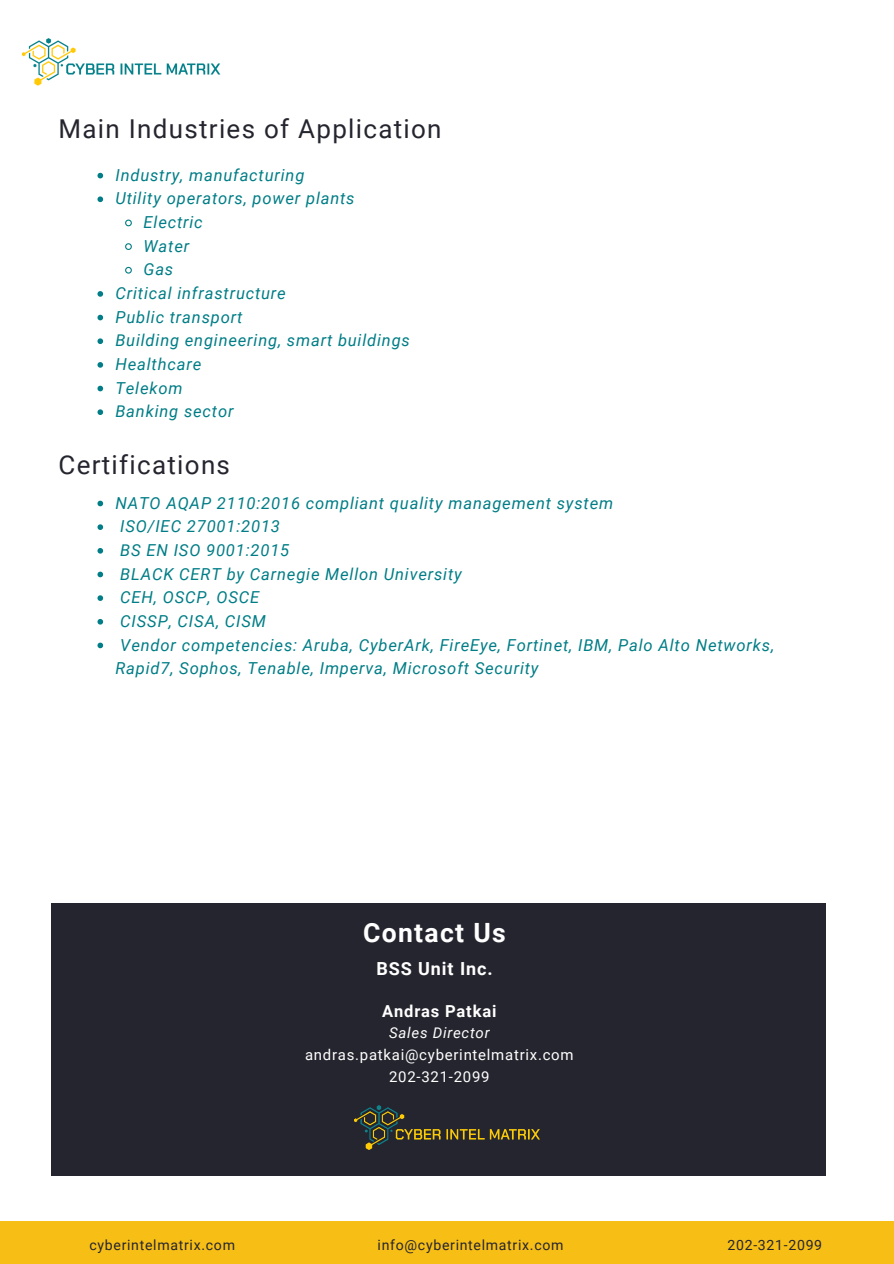
<style>
.page{position:relative;width:894px;height:1264px;background:#fff}
.page>*{position:absolute;margin:0;border:0;box-sizing:border-box;transform-origin:0 0}
.t1{font:700 26.55px "Roboto";letter-spacing:.05em;color:#fff}
.t2{font:25.95px "Roboto";letter-spacing:.05em;color:#25252f}
.t3{font:700 18px "Roboto";letter-spacing:.05em;color:#fff}
.t4{font:italic 16.5px/23.7px "Roboto";letter-spacing:.05em;color:#007d86}
.t5{font:700 16.5px "Roboto";letter-spacing:.05em;color:#fff}
.t6{font:15px/21.8px "Roboto";letter-spacing:.05em;color:#fff;text-align:center}
.t7{font:italic 15px "Roboto";letter-spacing:.05em;color:#fff}
.t8{font:14.1px "Roboto";letter-spacing:.05em;color:#25252f}
</style>
<div class="page">
<img style="left:21px;top:38px;width:200px;height:48px">
<div style="left:0;top:1220px;width:893px;height:43px;background:#f7be16"></div>
<svg style="left:97px;top:173px;width:6px;height:5px"></svg>
<svg style="left:97px;top:196px;width:6px;height:6px"></svg>
<svg style="left:125px;top:219px;width:7px;height:8px"></svg>
<svg style="left:125px;top:243px;width:7px;height:7px"></svg>
<svg style="left:125px;top:266px;width:7px;height:8px"></svg>
<svg style="left:97px;top:291px;width:6px;height:6px"></svg>
<svg style="left:97px;top:315px;width:6px;height:5px"></svg>
<svg style="left:97px;top:338px;width:6px;height:6px"></svg>
<svg style="left:97px;top:362px;width:6px;height:6px"></svg>
<svg style="left:97px;top:386px;width:6px;height:5px"></svg>
<svg style="left:97px;top:409px;width:6px;height:6px"></svg>
<svg style="left:97px;top:500px;width:6px;height:6px"></svg>
<svg style="left:97px;top:524px;width:6px;height:6px"></svg>
<svg style="left:97px;top:548px;width:6px;height:5px"></svg>
<svg style="left:97px;top:571px;width:6px;height:6px"></svg>
<svg style="left:97px;top:595px;width:6px;height:6px"></svg>
<svg style="left:97px;top:619px;width:6px;height:5px"></svg>
<svg style="left:97px;top:642px;width:6px;height:6px"></svg>
<div style="left:51px;top:903px;width:775px;height:272px;background:#25252f"></div>
<img style="left:354px;top:1105px;width:185px;height:44px">
<h2 class="t2" style="left:58px;top:114px;width:384px">Main Industries of Application</h2>
<p class="t4" style="left:115px;top:163px;width:190px">Industry, manufacturing</p>
<p class="t4" style="left:115px;top:187px;width:241px">Utility operators, power plants</p>
<p class="t4" style="left:143px;top:210px;width:61px">Electric</p>
<p class="t4" style="left:143px;top:234px;width:47px">Water</p>
<p class="t4" style="left:143px;top:258px;width:31px">Gas</p>
<p class="t4" style="left:115px;top:281px;width:172px">Critical infrastructure</p>
<p class="t4" style="left:115px;top:305px;width:128px">Public transport</p>
<p class="t4" style="left:115px;top:329px;width:296px">Building engineering, smart buildings</p>
<p class="t4" style="left:115px;top:352px;width:87px">Healthcare</p>
<p class="t4" style="left:115px;top:376px;width:69px">Telekom</p>
<p class="t4" style="left:115px;top:400px;width:120px">Banking sector</p>
<h2 class="t2" style="left:58px;top:450px;width:173px">Certifications</h2>
<p class="t4" style="left:115px;top:491px;width:660px">NATO AQAP 2110:2016 compliant quality management system<br>ISO/IEC 27001:2013<br>BS EN ISO 9001:2015<br>BLACK CERT by Carnegie Mellon University<br>CEH, OSCP, OSCE<br>CISSP, CISA, CISM<br>Vendor competencies: Aruba, CyberArk, FireEye, Fortinet, IBM, Palo Alto Networks, Rapid7, Sophos, Tenable, Imperva, Microsoft Security</p>
<h1 class="t1" style="left:363px;top:917px;width:144px">Contact Us</h1>
<p class="t3" style="left:376px;top:958px;width:118px">BSS Unit Inc.</p>
<p class="t5" style="left:382px;top:1001px;width:116px">Andras Patkai</p>
<p class="t7" style="left:389px;top:1024px;width:102px">Sales Director</p>
<p class="t6" style="left:305px;top:1043px;width:270px">andras.patkai@cyberintelmatrix.com<br>202-321-2099</p>
<p class="t8" style="left:89px;top:1236px;width:147px">cyberintelmatrix.com</p>
<p class="t8" style="left:377px;top:1236px;width:187px">info@cyberintelmatrix.com</p>
<p class="t8" style="left:727px;top:1236px;width:96px">202-321-2099</p>
</div>
